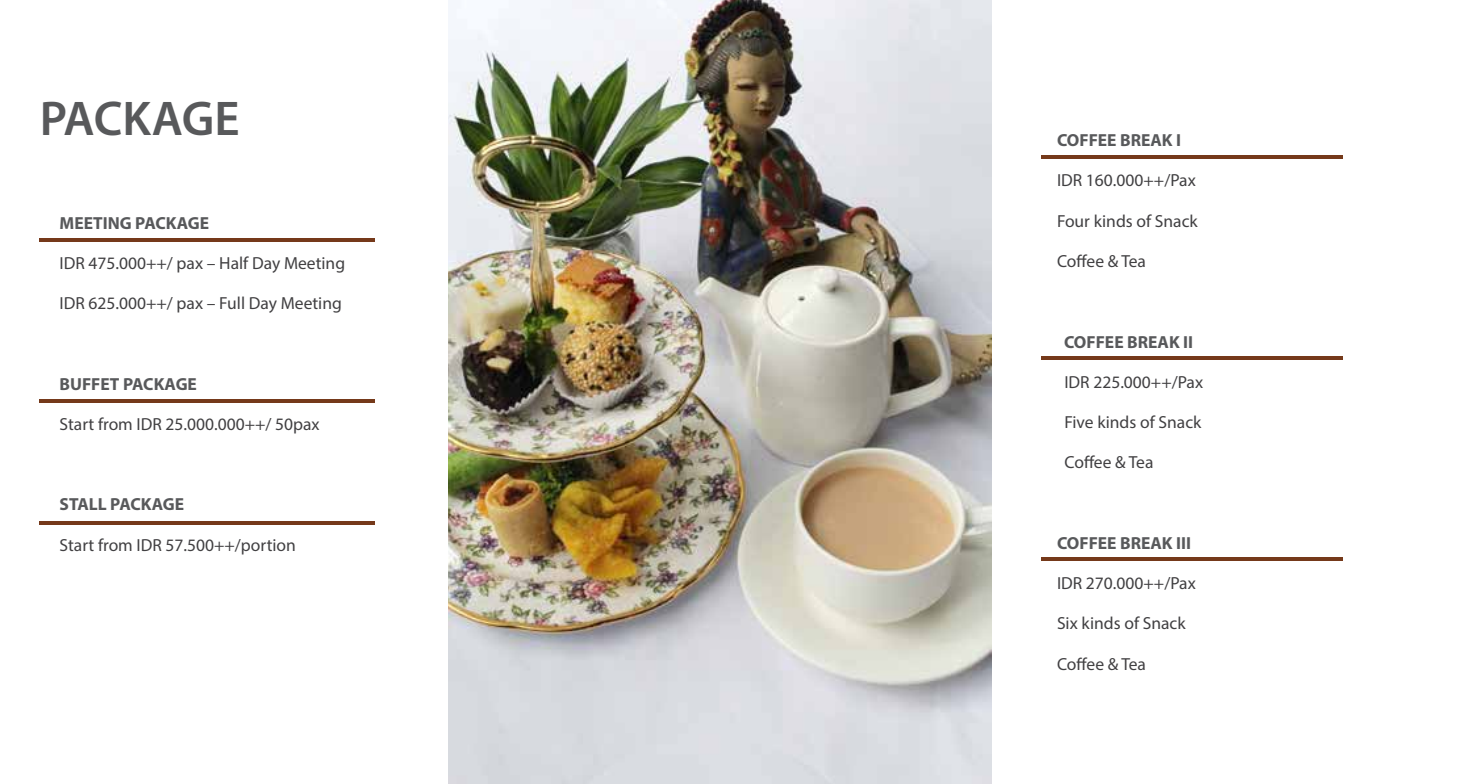
<style>
.page{position:relative;width:1474px;height:784px;background:#fff}
.page>*{position:absolute;margin:0;border:0;box-sizing:border-box;transform-origin:0 0}
.t1{font:600 49px "Myriad Pro";letter-spacing:-.01em;color:#58595b}
.t2{font:17.5px "Myriad Pro";color:#414042}
.t3{font:700 17.5px "Myriad Pro";color:#58595b}
</style>
<div class="page">
<hr style="left:40px;top:238px;width:335px;height:3px;background:#75391a">
<hr style="left:40px;top:399px;width:335px;height:3px;background:#75391a">
<hr style="left:40px;top:521px;width:335px;height:4px;background:#75391a">
<img style="left:448px;top:0;width:543px;height:784px">
<hr style="left:1041px;top:156px;width:301px;height:3px;background:#75391a">
<hr style="left:1041px;top:357px;width:301px;height:3px;background:#75391a">
<hr style="left:1041px;top:557px;width:301px;height:4px;background:#75391a">
<h1 class="t1" style="left:40px;top:87px;width:201px">PACKAGE</h1>
<p class="t3" style="left:60px;top:211px;width:151px">MEETING PACKAGE</p>
<p class="t2" style="left:60px;top:252px;width:287px">IDR 475.000++/ pax – Half Day Meeting</p>
<p class="t2" style="left:60px;top:292px;width:284px">IDR 625.000++/ pax – Full Day Meeting</p>
<p class="t3" style="left:60px;top:372px;width:139px">BUFFET PACKAGE</p>
<p class="t2" style="left:60px;top:413px;width:262px">Start from IDR 25.000.000++/ 50pax</p>
<p class="t3" style="left:60px;top:493px;width:126px">STALL PACKAGE</p>
<p class="t2" style="left:60px;top:534px;width:238px">Start from IDR 57.500++/portion</p>
<p class="t3" style="left:1057px;top:129px;width:126px">COFFEE BREAK I</p>
<p class="t2" style="left:1057px;top:170px;width:140px">IDR 160.000++/Pax</p>
<p class="t2" style="left:1057px;top:210px;width:142px">Four kinds of Snack</p>
<p class="t2" style="left:1057px;top:250px;width:91px">Coffee &amp; Tea</p>
<p class="t3" style="left:1064px;top:330px;width:131px">COFFEE BREAK II</p>
<p class="t2" style="left:1064px;top:371px;width:140px">IDR 225.000++/Pax</p>
<p class="t2" style="left:1064px;top:411px;width:138px">Five kinds of Snack</p>
<p class="t2" style="left:1064px;top:452px;width:91px">Coffee &amp; Tea</p>
<p class="t3" style="left:1057px;top:531px;width:136px">COFFEE BREAK III</p>
<p class="t2" style="left:1057px;top:572px;width:140px">IDR 270.000++/Pax</p>
<p class="t2" style="left:1057px;top:613px;width:130px">Six kinds of Snack</p>
<p class="t2" style="left:1057px;top:653px;width:91px">Coffee &amp; Tea</p>
</div>
